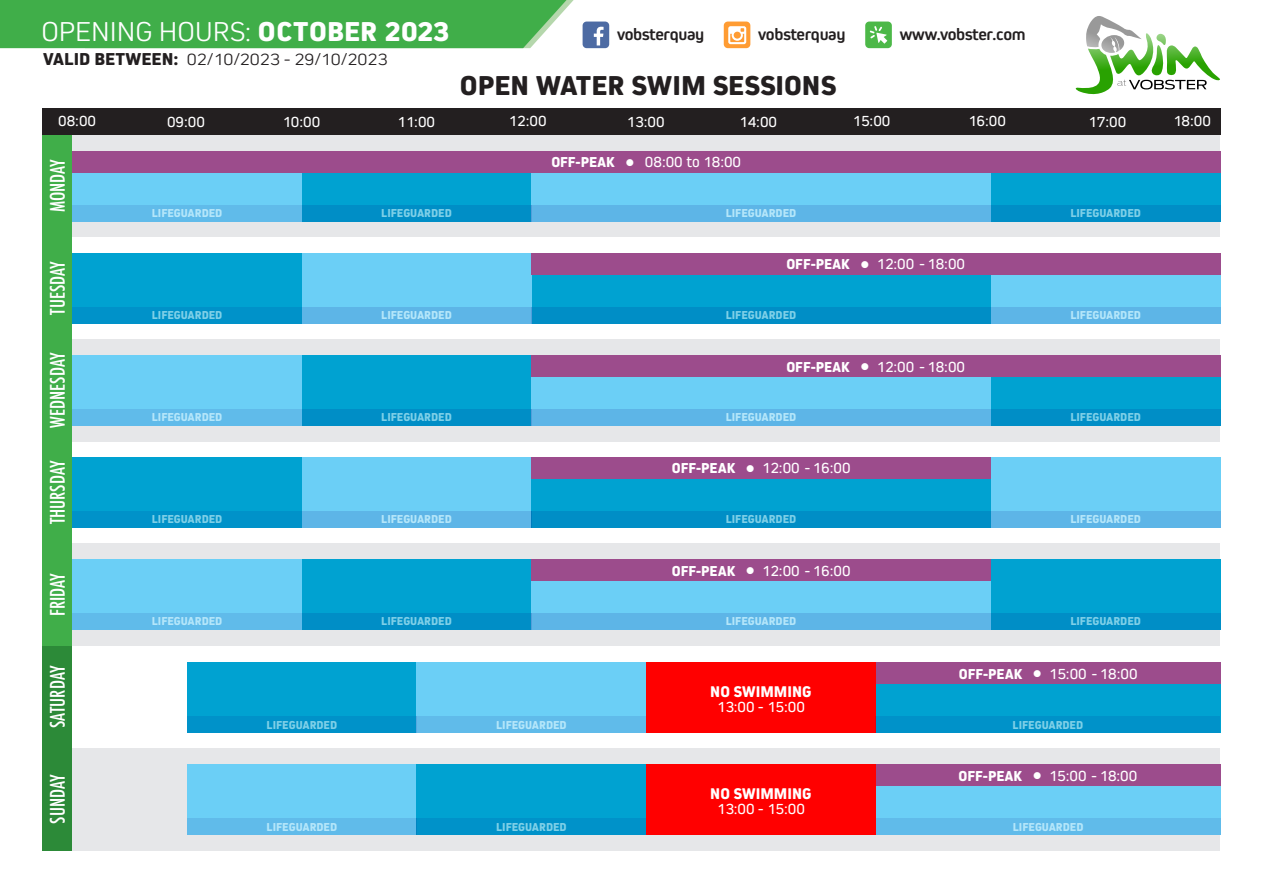
<style>
.page{position:relative;width:1263px;height:893px;background:#fff}
.page>*{position:absolute;margin:0;border:0;box-sizing:border-box;transform-origin:0 0}
.t1{font:300 28.5px "Kiro";color:#fff;scale:1.05 1}
.t2{font:800 28.5px "Kiro";color:#231f20;scale:1.05 1}
.t3{font:500 condensed 19.5px "Futura";color:#fff}
.t4{font:300 18px "Kiro";color:#231f20;scale:1.05 1}
.t5{font:700 17.1px "Kiro";letter-spacing:-.02em;color:#231f20;scale:1.08 1}
.t6{font:16.2px "Kiro";color:#fff}
.t7{font:800 16.2px "Kiro";color:#fff}
.t8{font:800 12px "Kiro";color:#fff}
.s1{font-weight:800}
.s2{font-weight:800;font-size:30px}
.s3{font-weight:800;font-size:15px}
</style>
<div class="page">
<div style="left:991px;top:457px;width:229px;height:70px;background:#6bcff6"></div>
<div style="left:58px;top:543px;width:1162px;height:103px;background:#e6e7e9"></div>
<div style="left:72px;top:559px;width:230px;height:70px;background:#6bcff6"></div>
<div style="left:302px;top:559px;width:229px;height:70px;background:#00a2d1"></div>
<div style="left:58px;top:339px;width:1162px;height:102px;background:#e6e7e9"></div>
<div style="left:991px;top:559px;width:229px;height:70px;background:#00a2d1"></div>
<div style="left:58px;top:135px;width:1162px;height:102px;background:#e6e7e9"></div>
<div style="left:991px;top:253px;width:229px;height:70px;background:#6bcff6"></div>
<div style="left:991px;top:151px;width:229px;height:70px;background:#00a2d1"></div>
<div style="left:991px;top:355px;width:229px;height:70px;background:#00a2d1"></div>
<div style="left:58px;top:748px;width:1162px;height:102px;background:#e6e7e9"></div>
<div style="left:43px;top:135px;width:29px;height:715px;background:#40ae49"></div>
<div style="left:43px;top:646px;width:29px;height:204px;background:#2c8a38"></div>
<div style="left:43px;top:108px;width:1178px;height:27px;background:#231f20"></div>
<div style="left:583px;top:22px;width:26px;height:26px;background:#4d6ba3;border-radius:4px"></div>
<svg style="left:594px;top:27px;width:9px;height:18px"></svg>
<div style="left:724px;top:22px;width:26px;height:26px;background:#ff9c33;border-radius:4px"></div>
<svg style="left:728px;top:26px;width:18px;height:18px"></svg>
<div style="left:865px;top:22px;width:27px;height:26px;background:#4cb848;border-radius:4px"></div>
<svg style="left:870px;top:26px;width:17px;height:18px"></svg>
<div style="left:0;top:0;width:574px;height:48px;background:#40ae49"></div>
<div style="left:302px;top:151px;width:229px;height:70px;background:#00a2d1"></div>
<div style="left:72px;top:151px;width:230px;height:70px;background:#6bcff6"></div>
<div style="left:531px;top:151px;width:459px;height:70px;background:#6bcff6"></div>
<div style="left:72px;top:253px;width:230px;height:70px;background:#00a2d1"></div>
<div style="left:531px;top:253px;width:460px;height:70px;background:#00a2d1"></div>
<div style="left:302px;top:253px;width:229px;height:70px;background:#6bcff6"></div>
<div style="left:302px;top:355px;width:229px;height:70px;background:#00a2d1"></div>
<div style="left:72px;top:355px;width:230px;height:70px;background:#6bcff6"></div>
<div style="left:531px;top:355px;width:460px;height:70px;background:#6bcff6"></div>
<div style="left:72px;top:457px;width:230px;height:70px;background:#00a2d1"></div>
<div style="left:302px;top:457px;width:229px;height:70px;background:#6bcff6"></div>
<div style="left:531px;top:457px;width:460px;height:70px;background:#00a2d1"></div>
<div style="left:531px;top:559px;width:460px;height:70px;background:#6bcff6"></div>
<div style="left:187px;top:662px;width:230px;height:70px;background:#00a2d1"></div>
<div style="left:417px;top:662px;width:229px;height:70px;background:#6bcff6"></div>
<div style="left:876px;top:662px;width:344px;height:70px;background:#00a2d1"></div>
<div style="left:187px;top:764px;width:230px;height:70px;background:#6bcff6"></div>
<div style="left:417px;top:764px;width:229px;height:70px;background:#00a2d1"></div>
<div style="left:876px;top:764px;width:344px;height:70px;background:#6bcff6"></div>
<div style="left:646px;top:765px;width:230px;height:70px;background:#f00"></div>
<svg style="left:1076px;top:16px;width:144px;height:79px"></svg>
<div style="left:72px;top:205px;width:230px;height:16px;background:#60bbea"></div>
<div style="left:531px;top:253px;width:689px;height:22px;background:#9c4c8c"></div>
<div style="left:72px;top:151px;width:1148px;height:22px;background:#9c4c8c"></div>
<div style="left:646px;top:662px;width:230px;height:70px;background:#f00"></div>
<div style="left:531px;top:355px;width:689px;height:22px;background:#9c4c8c"></div>
<div style="left:531px;top:457px;width:460px;height:22px;background:#9c4c8c"></div>
<div style="left:531px;top:559px;width:460px;height:22px;background:#9c4c8c"></div>
<div style="left:876px;top:662px;width:344px;height:22px;background:#9c4c8c"></div>
<div style="left:876px;top:764px;width:344px;height:22px;background:#9c4c8c"></div>
<div style="left:302px;top:205px;width:229px;height:16px;background:#008ec6"></div>
<div style="left:531px;top:205px;width:460px;height:16px;background:#5db5e7"></div>
<div style="left:991px;top:205px;width:229px;height:16px;background:#008ec6"></div>
<div style="left:72px;top:307px;width:230px;height:16px;background:#0092c9"></div>
<div style="left:302px;top:307px;width:229px;height:16px;background:#5db5e7"></div>
<div style="left:531px;top:307px;width:460px;height:16px;background:#008ec6"></div>
<div style="left:991px;top:307px;width:229px;height:16px;background:#5db5e7"></div>
<div style="left:72px;top:409px;width:230px;height:16px;background:#60bbea"></div>
<div style="left:302px;top:409px;width:229px;height:16px;background:#008ec6"></div>
<div style="left:531px;top:409px;width:460px;height:16px;background:#5db5e7"></div>
<div style="left:991px;top:409px;width:229px;height:16px;background:#008ec6"></div>
<div style="left:72px;top:511px;width:230px;height:16px;background:#0092c9"></div>
<div style="left:302px;top:511px;width:229px;height:16px;background:#5db5e7"></div>
<div style="left:531px;top:511px;width:460px;height:16px;background:#008ec6"></div>
<div style="left:991px;top:511px;width:229px;height:16px;background:#5db5e7"></div>
<div style="left:72px;top:613px;width:230px;height:16px;background:#60bbea"></div>
<div style="left:302px;top:613px;width:229px;height:16px;background:#008ec6"></div>
<div style="left:531px;top:613px;width:460px;height:16px;background:#5db5e7"></div>
<div style="left:991px;top:613px;width:229px;height:16px;background:#008ec6"></div>
<div style="left:187px;top:818px;width:230px;height:16px;background:#60bbea"></div>
<div style="left:417px;top:818px;width:229px;height:16px;background:#0092c9"></div>
<div style="left:876px;top:716px;width:344px;height:16px;background:#0092c9"></div>
<div style="left:876px;top:818px;width:344px;height:16px;background:#60bbea"></div>
<div style="left:187px;top:716px;width:230px;height:16px;background:#0092c9"></div>
<div style="left:417px;top:716px;width:229px;height:16px;background:#60bbea"></div>
<p class="t1" style="left:41px;top:15px;width:390px">OPENING HOURS: <span class="s1">OCTOBER</span> <span class="s2">2023</span></p>
<p class="t5" style="left:617px;top:24px;width:83px">vobsterquay</p>
<p class="t5" style="left:758px;top:24px;width:83px">vobsterquay</p>
<p class="t5" style="left:899px;top:24px;width:118px">www.vobster.com</p>
<p class="t4" style="left:43px;top:49px;width:330px"><span class="s1">VALID BETWEEN:</span> 02/10/2023 - 29/10/2023</p>
<p class="t2" style="left:460px;top:68px;width:360px">OPEN WATER SWIM SESSIONS</p>
<p class="t6" style="left:58px;top:112px;width:39px">08:00</p>
<p class="t6" style="left:167px;top:112px;width:39px">09:00</p>
<p class="t6" style="left:282px;top:112px;width:39px">10:00</p>
<p class="t6" style="left:397px;top:112px;width:39px">11:00</p>
<p class="t6" style="left:509px;top:112px;width:39px">12:00</p>
<p class="t6" style="left:627px;top:112px;width:39px">13:00</p>
<p class="t6" style="left:739px;top:112px;width:39px">14:00</p>
<p class="t6" style="left:852px;top:112px;width:39px">15:00</p>
<p class="t6" style="left:968px;top:112px;width:39px">16:00</p>
<p class="t6" style="left:1088px;top:112px;width:39px">17:00</p>
<p class="t6" style="left:1173px;top:112px;width:39px">18:00</p>
<p class="t3" style="left:45px;top:212px;width:55px;rotate:-90deg">MONDAY</p>
<p class="t3" style="left:45px;top:315px;width:55px;rotate:-90deg">TUESDAY</p>
<p class="t3" style="left:45px;top:428px;width:77px;rotate:-90deg">WEDNESDAY</p>
<p class="t3" style="left:45px;top:524px;width:65px;rotate:-90deg">THURSDAY</p>
<p class="t3" style="left:45px;top:616px;width:45px;rotate:-90deg">FRIDAY</p>
<p class="t3" style="left:45px;top:728px;width:64px;rotate:-90deg">SATURDAY</p>
<p class="t3" style="left:45px;top:824px;width:51px;rotate:-90deg">SUNDAY</p>
<p class="t8" style="left:152px;top:206px;width:72px">LIFEGUARDED</p>
<p class="t6" style="left:551px;top:153px;width:191px"><span class="s3">OFF-PEAK</span> ● 08:00 to 18:00</p>
<p class="t8" style="left:381px;top:206px;width:72px">LIFEGUARDED</p>
<p class="t8" style="left:726px;top:206px;width:72px">LIFEGUARDED</p>
<p class="t8" style="left:1070px;top:206px;width:72px">LIFEGUARDED</p>
<p class="t6" style="left:786px;top:255px;width:180px"><span class="s3">OFF-PEAK</span> ● 12:00 - 18:00</p>
<p class="t8" style="left:152px;top:308px;width:72px">LIFEGUARDED</p>
<p class="t8" style="left:381px;top:308px;width:72px">LIFEGUARDED</p>
<p class="t8" style="left:726px;top:308px;width:72px">LIFEGUARDED</p>
<p class="t8" style="left:1070px;top:308px;width:72px">LIFEGUARDED</p>
<p class="t6" style="left:786px;top:357px;width:180px"><span class="s3">OFF-PEAK</span> ● 12:00 - 18:00</p>
<p class="t8" style="left:152px;top:410px;width:72px">LIFEGUARDED</p>
<p class="t8" style="left:381px;top:410px;width:72px">LIFEGUARDED</p>
<p class="t8" style="left:726px;top:410px;width:72px">LIFEGUARDED</p>
<p class="t8" style="left:1070px;top:410px;width:72px">LIFEGUARDED</p>
<p class="t6" style="left:672px;top:459px;width:180px"><span class="s3">OFF-PEAK</span> ● 12:00 - 16:00</p>
<p class="t8" style="left:152px;top:512px;width:72px">LIFEGUARDED</p>
<p class="t8" style="left:381px;top:512px;width:72px">LIFEGUARDED</p>
<p class="t8" style="left:726px;top:512px;width:72px">LIFEGUARDED</p>
<p class="t8" style="left:1070px;top:512px;width:72px">LIFEGUARDED</p>
<p class="t6" style="left:672px;top:561px;width:180px"><span class="s3">OFF-PEAK</span> ● 12:00 - 16:00</p>
<p class="t8" style="left:152px;top:614px;width:72px">LIFEGUARDED</p>
<p class="t8" style="left:381px;top:614px;width:72px">LIFEGUARDED</p>
<p class="t8" style="left:726px;top:614px;width:72px">LIFEGUARDED</p>
<p class="t8" style="left:1070px;top:614px;width:72px">LIFEGUARDED</p>
<p class="t8" style="left:267px;top:718px;width:72px">LIFEGUARDED</p>
<p class="t8" style="left:496px;top:718px;width:72px">LIFEGUARDED</p>
<p class="t8" style="left:267px;top:820px;width:72px">LIFEGUARDED</p>
<p class="t8" style="left:496px;top:820px;width:72px">LIFEGUARDED</p>
<p class="t7" style="left:710px;top:682px;width:103px">NO SWIMMING</p>
<p class="t6" style="left:717px;top:697px;width:90px">13:00 - 15:00</p>
<p class="t7" style="left:710px;top:784px;width:103px">NO SWIMMING</p>
<p class="t6" style="left:717px;top:799px;width:90px">13:00 - 15:00</p>
<p class="t6" style="left:959px;top:664px;width:180px"><span class="s3">OFF-PEAK</span> ● 15:00 - 18:00</p>
<p class="t8" style="left:1013px;top:718px;width:72px">LIFEGUARDED</p>
<p class="t6" style="left:958px;top:766px;width:180px"><span class="s3">OFF-PEAK</span> ● 15:00 - 18:00</p>
<p class="t8" style="left:1013px;top:820px;width:72px">LIFEGUARDED</p>
</div>
